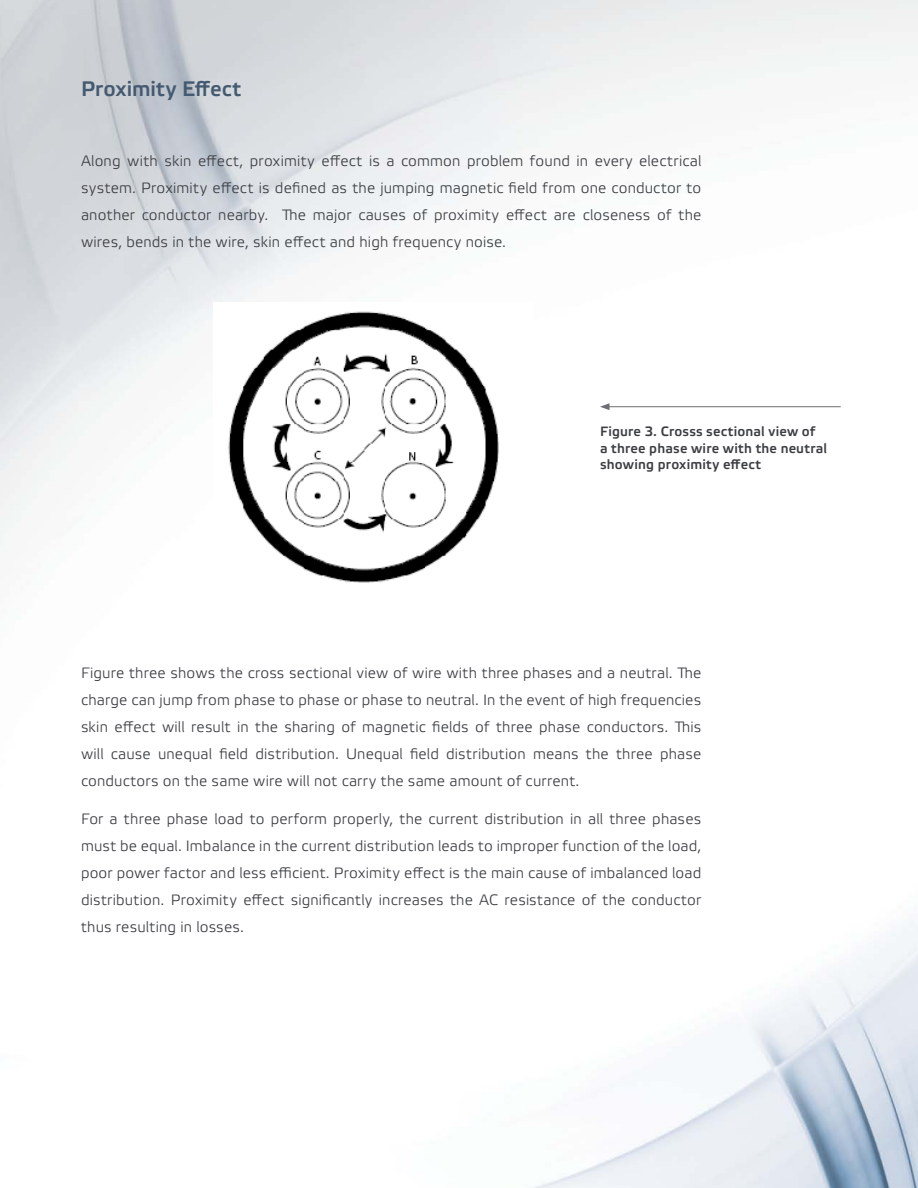
<style>
.page{position:relative;width:918px;height:1188px;background:#fff}
.page>*{position:absolute;margin:0;border:0;box-sizing:border-box;transform-origin:0 0}
.t1{font:700 21px "Elektra Light Pro";letter-spacing:.01em;color:#445a70}
.t2{font:15px/27px "Elektra Light Pro";letter-spacing:.01em;color:#3c3e42;text-align:justify}
.t3{font:700 13.5px/16.5px "Elektra Light Pro";letter-spacing:.015em;color:#3c3e42}
</style>
<div class="page">
<img style="left:0;top:0;width:918px;height:1188px">
<hr style="left:607px;top:406px;width:234px;height:1px;background:#6d6e71">
<svg style="left:600px;top:403px;width:9px;height:7px"></svg>
<img style="left:213px;top:302px;width:321px;height:299px">
<h1 class="t1" style="left:81px;top:77px;width:162px">Proximity Effect</h1>
<p class="t2" style="left:81px;top:148px;width:622px">Along with skin effect, proximity effect is a common problem found in every electrical system. Proximity effect is defined as the jumping magnetic field from one conductor to another conductor nearby. The major causes of proximity effect are closeness of the wires, bends in the wire, skin effect and high frequency noise.</p>
<p class="t3" style="left:600px;top:424px;width:229px">Figure 3. Crosss sectional view of<br>a three phase wire with the neutral showing proximity effect</p>
<p class="t2" style="left:81px;top:660px;width:622px">Figure three shows the cross sectional view of wire with three phases and a neutral. The charge can jump from phase to phase or phase to neutral. In the event of high frequencies skin effect will result in the sharing of magnetic fields of three phase conductors. This will cause unequal field distribution. Unequal field distribution means the three phase conductors on the same wire will not carry the same amount of current.</p>
<p class="t2" style="left:81px;top:806px;width:622px">For a three phase load to perform properly, the current distribution in all three phases must be equal. Imbalance in the current distribution leads to improper function of the load, poor power factor and less efficient. Proximity effect is the main cause of imbalanced load distribution. Proximity effect significantly increases the AC resistance of the conductor thus resulting in losses.</p>
</div>
